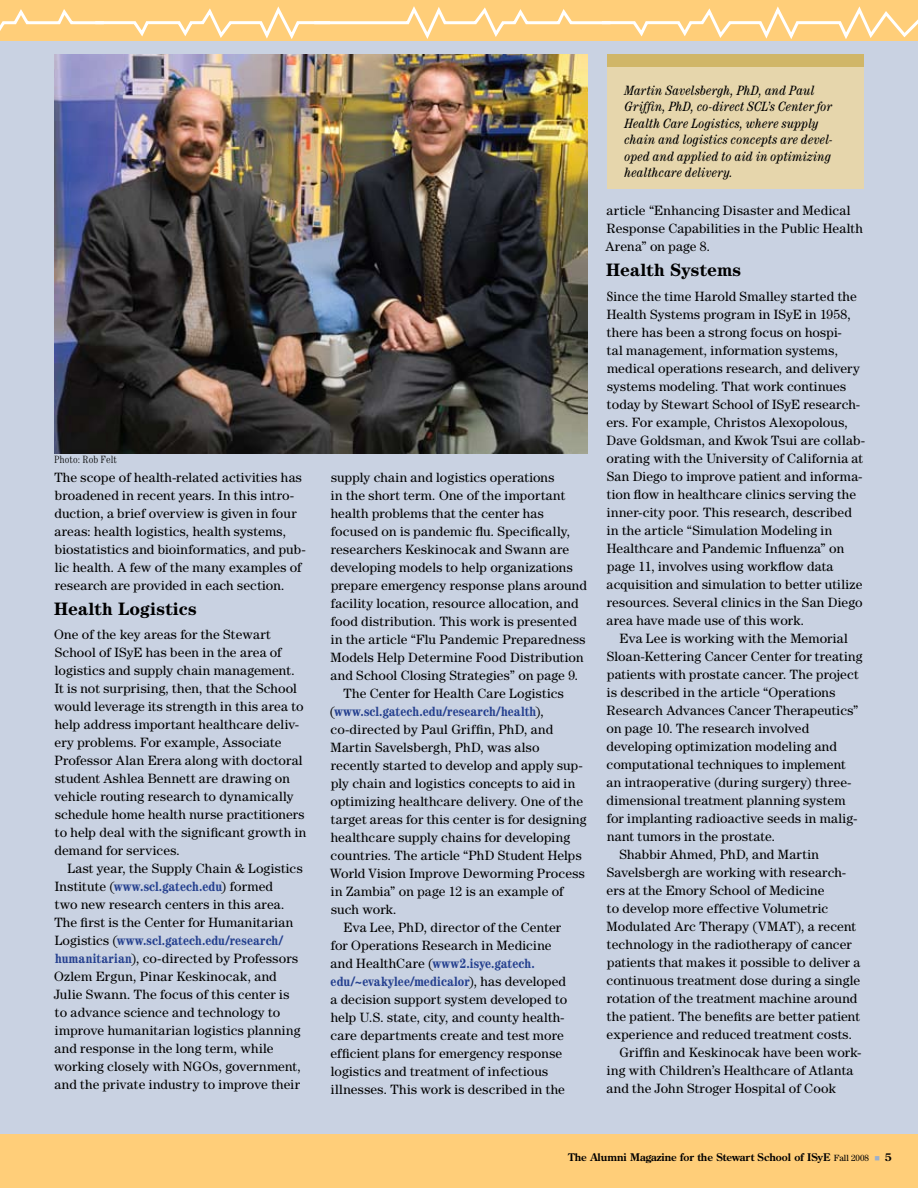
<style>
.page{position:relative;width:918px;height:1188px;background:#fff}
.page>*{position:absolute;margin:0;border:0;box-sizing:border-box;transform-origin:0 0}
.t1{font:700 18px "Century Std";color:#000}
.t2{font:13.5px/18px "Century Std";letter-spacing:.01em;color:#000}
.t3{font:italic condensed 13.5px/16.5px "Century Std";letter-spacing:.01em;color:#000}
.t4{font:700 condensed 13.5px "Century Std";letter-spacing:.015em;color:#25408f}
.t5{font:700 10.5px "Century Old Style Std";color:#000}
.t6{font:300 condensed 10.5px "Century Std";letter-spacing:.005em;color:#000}
.s1{font-weight:700;font-stretch:condensed;color:#25408f}
.s2{font-weight:400;font-stretch:normal;color:#000}
.s3{font-stretch:condensed}
.s4{font-family:"Century Std";font-weight:400;font-size:9px}
.s5{color:#9bafcc}
</style>
<div class="page">
<div style="left:0;top:27px;width:918px;height:1107px;background:#c9d2e2"></div>
<div style="left:0;top:0;width:918px;height:40px;background:#ffce79"></div>
<div style="left:0;top:1134px;width:918px;height:54px;background:#ffce79"></div>
<img style="left:54px;top:54px;width:534px;height:399px">
<div style="left:608px;top:54px;width:256px;height:14px;background:#d0b668"></div>
<div style="left:608px;top:68px;width:256px;height:121px;background:#e6d6ac"></div>
<svg style="left:0;top:6px;width:918px;height:35px"></svg>
<p class="t6" style="left:54px;top:454px;width:64px">Photo: Rob Felt</p>
<p class="t2" style="left:54px;top:468px;width:253px">The scope of health-related activities has broadened in recent years. In this intro&shy;duction, a brief overview is given in four areas: health logistics, health systems, biostatistics and bioinformatics, and pub&shy;lic health. A few of the many examples of research are provided in each section.</p>
<h1 class="t1" style="left:54px;top:598px;width:144px">Health Logistics</h1>
<p class="t2" style="left:54px;top:625px;width:254px">One of the key areas for the Stewart School of ISyE has been in the area of logistics and supply chain management.<br>It is not surprising, then, that the School would leverage its strength in this area to help address important healthcare deliv&shy;ery problems. For example, Associate Professor Alan Erera along with doctoral student Ashlea Bennett are drawing on vehicle routing research to dynamically schedule home health nurse practitioners to help deal with the significant growth in demand for services.</p>
<p class="t2" style="left:54px;top:859px;width:250px;text-indent:13px">Last year, the Supply Chain &amp; Logistics Institute (<span class="s1">www.scl.gatech.edu</span>) formed<br>two new research centers in this area.<br>The first is the Center for Humanitarian Logistics (<span class="s1">www.scl.gatech.edu/research/ humanitarian</span>), co-directed by Professors Ozlem Ergun, Pinar Keskinocak, and Julie Swann. The focus of this center is to advance science and technology to improve humanitarian logistics planning and response in the long term, while working closely with NGOs, government, and the private industry to improve their</p>
<p class="t2" style="left:331px;top:468px;width:225px">supply chain and logistics operations</p>
<p class="t2" style="left:331px;top:486px;width:236px">in the short term. One of the important</p>
<p class="t2" style="left:331px;top:504px;width:215px">health problems that the center has</p>
<p class="t2" style="left:331px;top:522px;width:241px">focused on is pandemic flu. Specifically,</p>
<p class="t2" style="left:331px;top:540px;width:240px">researchers Keskinocak and Swann are</p>
<p class="t2" style="left:330px;top:558px;width:244px">developing models to help organizations</p>
<p class="t2" style="left:331px;top:576px;width:257px">prepare emergency response plans around</p>
<p class="t2" style="left:331px;top:594px;width:249px">facility location, resource allocation, and</p>
<p class="t2" style="left:331px;top:612px;width:248px">food distribution. This work is presented</p>
<p class="t2" style="left:331px;top:630px;width:256px">in the article “Flu Pandemic Preparedness</p>
<p class="t2" style="left:331px;top:648px;width:255px">Models Help Determine Food Distribution</p>
<p class="t2" style="left:331px;top:666px;width:249px">and School Closing Strategies” on page 9.</p>
<p class="t2" style="left:344px;top:684px;width:222px">The Center for Health Care Logistics</p>
<p class="t4" style="left:330px;top:703px;width:215px"><span class="s2">(</span>www.scl.gatech.edu/research/health<span class="s2">),</span></p>
<p class="t2" style="left:331px;top:720px;width:224px">co-directed by Paul Griffin, PhD, and</p>
<p class="t2" style="left:331px;top:738px;width:211px">Martin Savelsbergh, PhD, was also</p>
<p class="t2" style="left:331px;top:756px;width:253px">recently started to develop and apply sup-</p>
<p class="t2" style="left:331px;top:774px;width:246px">ply chain and logistics concepts to aid in</p>
<p class="t2" style="left:331px;top:792px;width:254px">optimizing healthcare delivery. One of the</p>
<p class="t2" style="left:331px;top:810px;width:257px">target areas for this center is for designing</p>
<p class="t2" style="left:331px;top:828px;width:241px">healthcare supply chains for developing</p>
<p class="t2" style="left:331px;top:846px;width:253px">countries. The article “PhD Student Helps</p>
<p class="t2" style="left:330px;top:864px;width:257px">World Vision Improve Deworming Process</p>
<p class="t2" style="left:331px;top:882px;width:234px">in Zambia” on page 12 is an example of</p>
<p class="t2" style="left:331px;top:900px;width:67px">such work.</p>
<p class="t2" style="left:344px;top:918px;width:219px">Eva Lee, PhD, director of the Center</p>
<p class="t2" style="left:331px;top:936px;width:222px">for Operations Research in Medicine</p>
<p class="t4" style="left:331px;top:955px;width:206px"><span class="s2">and HealthCare (</span>www2.isye.gatech.</p>
<p class="t4" style="left:331px;top:973px;width:237px">edu/~evakylee/medicalor<span class="s2">), has developed</span></p>
<p class="t2" style="left:331px;top:990px;width:238px">a decision support system developed to</p>
<p class="t2" style="left:331px;top:1008px;width:235px">help U.S. state, city, and county health-</p>
<p class="t2" style="left:331px;top:1026px;width:235px">care departments create and test more</p>
<p class="t2" style="left:331px;top:1044px;width:233px">efficient plans for emergency response</p>
<p class="t2" style="left:331px;top:1062px;width:219px">logistics and treatment of infectious</p>
<p class="t2" style="left:331px;top:1080px;width:235px">illnesses. This work is described in the</p>
<p class="t3" style="left:625px;top:82px;width:210px">Martin Savelsbergh, PhD, and Paul Griffin, PhD, co-direct SCL’s Center for Health Care Logistics, where supply chain and logistics concepts are devel&shy;oped and applied to aid in optimizing healthcare delivery.</p>
<p class="t2" style="left:605px;top:201px;width:259px">article “Enhancing Disaster and Medical<br>Response Capabilities in the Public Health<br>Arena” on page 8.</p>
<h1 class="t1" style="left:606px;top:259px;width:136px">Health Systems</h1>
<p class="t2" style="left:607px;top:287px;width:260px"><span class="s3">S</span>ince the time Harold Smalley started the Health Systems program in ISyE in 1958, there has been a strong focus on hospi-<br>tal management, information systems, medical operations research, and delivery systems modeling. That work continues today by Stewart School of ISyE research&shy;ers. For example, Christos Alexopolous, Dave Goldsman, and Kwok Tsui are collab&shy;orating with the University of California at San Diego to improve patient and informa&shy;tion flow in healthcare clinics serving the inner-city poor. This research, described in the article “Simulation Modeling in Healthcare and Pandemic Influenza” on page 11, involves using workflow data acquisition and simulation to better utilize resources. Several clinics in the San Diego area have made use of this work.</p>
<p class="t2" style="left:620px;top:629px;width:230px">Eva Lee is working with the Memorial</p>
<p class="t2" style="left:607px;top:647px;width:257px">Sloan-Kettering Cancer Center for treating</p>
<p class="t2" style="left:607px;top:665px;width:253px">patients with prostate cancer. The project</p>
<p class="t2" style="left:607px;top:683px;width:230px">is described in the article “Operations</p>
<p class="t2" style="left:607px;top:701px;width:253px">Research Advances Cancer Therapeutics”</p>
<p class="t2" style="left:607px;top:719px;width:204px">on page 10. The research involved</p>
<p class="t2" style="left:607px;top:737px;width:232px">developing optimization modeling and</p>
<p class="t2" style="left:607px;top:755px;width:241px">computational techniques to implement</p>
<p class="t2" style="left:607px;top:773px;width:246px">an intraoperative (during surgery) three-</p>
<p class="t2" style="left:607px;top:791px;width:241px">dimensional treatment planning system</p>
<p class="t2" style="left:607px;top:809px;width:252px">for implanting radioactive seeds in malig-</p>
<p class="t2" style="left:607px;top:827px;width:170px">nant tumors in the prostate.</p>
<p class="t2" style="left:620px;top:845px;width:201px">Shabbir Ahmed, PhD, and Martin</p>
<p class="t2" style="left:607px;top:863px;width:241px">Savelsbergh are working with research-</p>
<p class="t2" style="left:607px;top:881px;width:219px">ers at the Emory School of Medicine</p>
<p class="t2" style="left:607px;top:899px;width:223px">to develop more effective Volumetric</p>
<p class="t2" style="left:607px;top:917px;width:251px">Modulated Arc Therapy (VMAT), a recent</p>
<p class="t2" style="left:607px;top:935px;width:246px">technology in the radiotherapy of cancer</p>
<p class="t2" style="left:607px;top:953px;width:255px">patients that makes it possible to deliver a</p>
<p class="t2" style="left:607px;top:971px;width:255px">continuous treatment dose during a single</p>
<p class="t2" style="left:607px;top:989px;width:252px">rotation of the treatment machine around</p>
<p class="t2" style="left:607px;top:1007px;width:255px">the patient. The benefits are better patient</p>
<p class="t2" style="left:607px;top:1025px;width:247px">experience and reduced treatment costs.</p>
<p class="t2" style="left:620px;top:1043px;width:243px">Griffin and Keskinocak have been work-</p>
<p class="t2" style="left:607px;top:1061px;width:248px">ing with Children’s Healthcare of Atlanta</p>
<p class="t2" style="left:607px;top:1079px;width:231px">and the John Stroger Hospital of Cook</p>
<p class="t5" style="left:568px;top:1151px;width:325px">The Alumni Magazine for the Stewart School of ISyE <span class="s4">Fall 2008</span> <span class="s5">■</span> 5</p>
</div>
